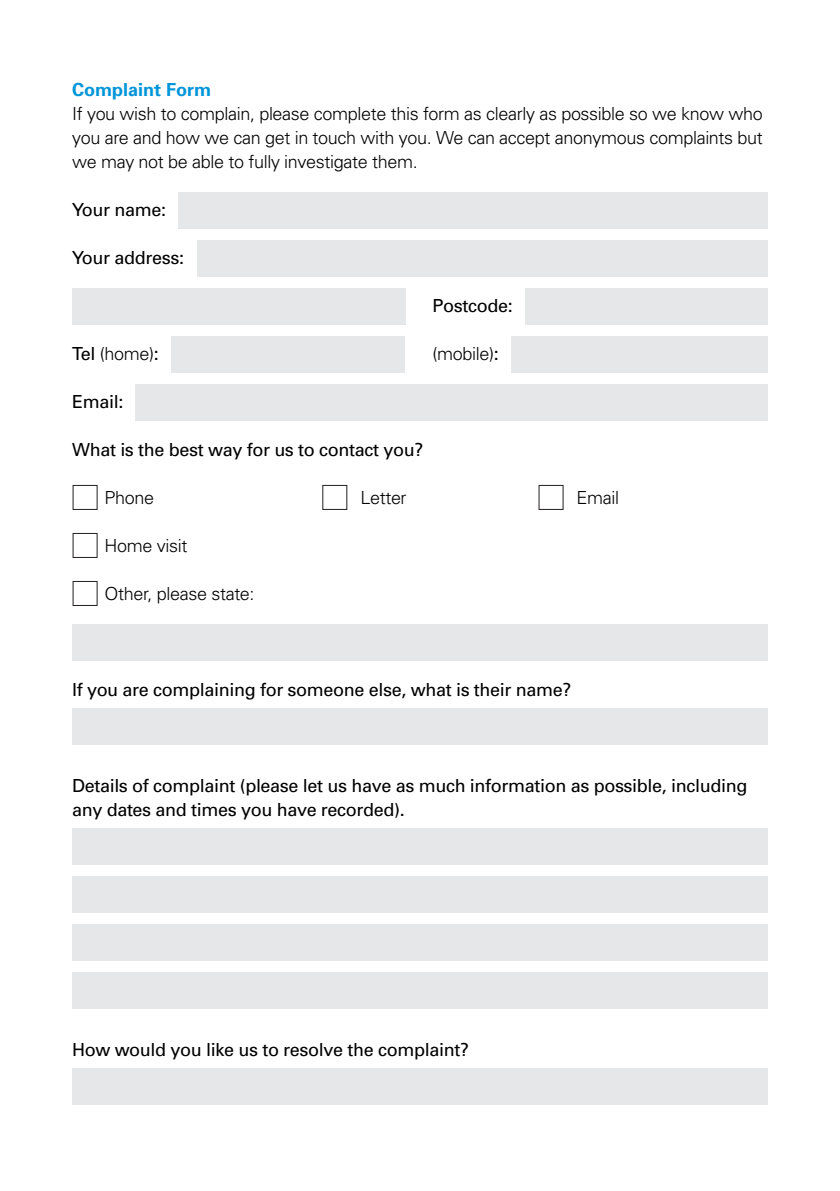
<style>
.page{position:relative;width:840px;height:1191px;background:#fff}
.page>*{position:absolute;margin:0;border:0;box-sizing:border-box;transform-origin:0 0}
.t1{font:18px/24px "Univers";letter-spacing:-.02em;color:#000}
.t2{font:300 18px/24px "Univers";letter-spacing:-.02em;color:#000;text-align:justify}
.t3{font:700 18px "Univers";color:#0095d9}
.s1{font-weight:400}
</style>
<div class="page">
<div style="left:72px;top:624px;width:695px;height:36px;background:#e6e7e9"></div>
<div style="left:178px;top:192px;width:589px;height:36px;background:#e6e7e9"></div>
<div style="left:197px;top:240px;width:570px;height:36px;background:#e6e7e9"></div>
<div style="left:72px;top:288px;width:333px;height:36px;background:#e6e7e9"></div>
<div style="left:525px;top:288px;width:242px;height:36px;background:#e6e7e9"></div>
<div style="left:171px;top:336px;width:234px;height:36px;background:#e6e7e9"></div>
<div style="left:511px;top:336px;width:256px;height:36px;background:#e6e7e9"></div>
<div style="left:135px;top:384px;width:632px;height:36px;background:#e6e7e9"></div>
<div style="left:72px;top:485px;width:25px;height:25px;border:1px solid #231f20"></div>
<div style="left:72px;top:533px;width:25px;height:25px;border:1px solid #231f20"></div>
<div style="left:72px;top:581px;width:25px;height:25px;border:1px solid #231f20"></div>
<div style="left:322px;top:485px;width:25px;height:25px;border:1px solid #231f20"></div>
<div style="left:538px;top:485px;width:25px;height:25px;border:1px solid #231f20"></div>
<div style="left:72px;top:708px;width:695px;height:36px;background:#e6e7e9"></div>
<div style="left:72px;top:828px;width:695px;height:36px;background:#e6e7e9"></div>
<div style="left:72px;top:876px;width:695px;height:36px;background:#e6e7e9"></div>
<div style="left:72px;top:924px;width:695px;height:36px;background:#e6e7e9"></div>
<div style="left:72px;top:972px;width:695px;height:36px;background:#e6e7e9"></div>
<div style="left:72px;top:1068px;width:695px;height:36px;background:#e6e7e9"></div>
<p class="t3" style="left:72px;top:78px;width:141px">Complaint Form</p>
<p class="t2" style="left:72px;top:101px;width:692px">If you wish to complain, please complete this form as clearly as possible so we know who you are and how we can get in touch with you. We can accept anonymous complaints but we may not be able to fully investigate them.</p>
<p class="t1" style="left:72px;top:197px;width:95px">Your name:</p>
<p class="t1" style="left:72px;top:245px;width:113px">Your address:</p>
<p class="t1" style="left:432px;top:293px;width:82px">Postcode:</p>
<p class="t2" style="left:72px;top:341px;width:88px"><span class="s1">Tel</span> (home)<span class="s1">:</span></p>
<p class="t2" style="left:432px;top:341px;width:68px">(mobile)<span class="s1">:</span></p>
<p class="t1" style="left:72px;top:389px;width:53px">Email:</p>
<p class="t1" style="left:72px;top:437px;width:352px">What is the best way for us to contact you?</p>
<p class="t2" style="left:105px;top:485px;width:51px">Phone</p>
<p class="t2" style="left:360px;top:485px;width:48px">Letter</p>
<p class="t2" style="left:576px;top:485px;width:44px">Email</p>
<p class="t2" style="left:105px;top:533px;width:84px">Home visit</p>
<p class="t2" style="left:105px;top:581px;width:151px">Other, please state:</p>
<p class="t1" style="left:72px;top:677px;width:500px">If you are complaining for someone else, what is their name?</p>
<p class="t1" style="left:72px;top:773px;width:676px">Details of complaint (please let us have as much information as possible, including any dates and times you have recorded).</p>
<p class="t1" style="left:72px;top:1037px;width:398px">How would you like us to resolve the complaint?</p>
</div>
